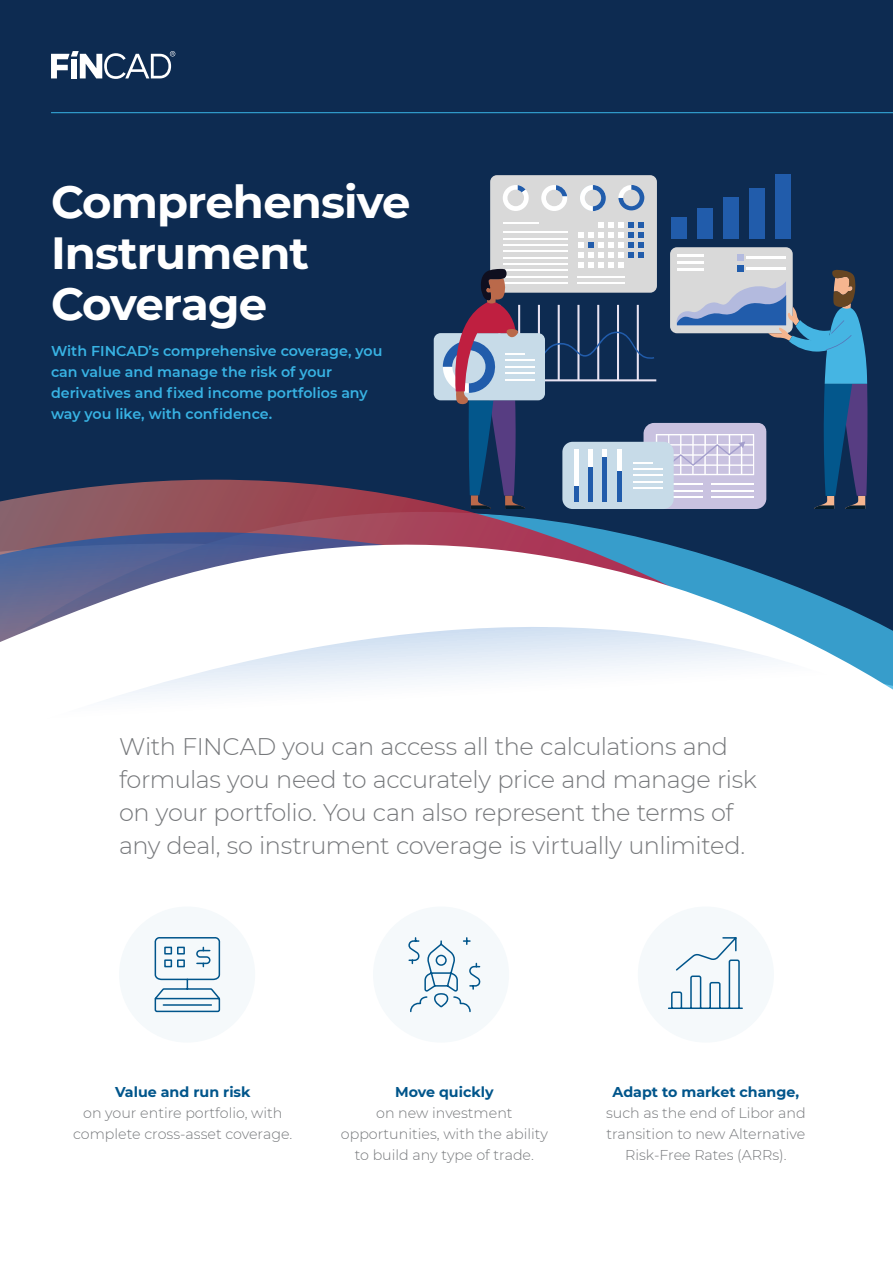
<style>
.page{position:relative;width:893px;height:1263px;background:#fff}
.page>*{position:absolute;margin:0;border:0;box-sizing:border-box;transform-origin:0 0}
.t1{font:700 45px/51px "Montserrat";letter-spacing:-.02em;color:#fff}
.t2{font:300 24px/33px "Montserrat";letter-spacing:-.015em;color:#76787b}
.t3{font:300 14.25px/21px "Montserrat";color:#76787b;text-align:center}
.t4{font:600 14.25px/21px "Montserrat";color:#38b3e4}
.t5{font:700 14.25px "Montserrat";color:#00558b}
</style>
<div class="page">
<div style="left:0;top:0;width:893px;height:407px;background:#0d2b51"></div>
<svg style="left:0;top:407px;width:893px;height:289px"></svg>
<hr style="left:51px;top:112px;width:842px;height:1px;background:#38b3e4">
<svg style="left:51px;top:51px;width:124px;height:28px"></svg>
<div style="left:490px;top:175px;width:167px;height:118px;background:#d9d9d9;border-radius:7px"></div>
<svg style="left:503px;top:185px;width:26px;height:26px"></svg>
<svg style="left:541px;top:185px;width:26px;height:26px"></svg>
<svg style="left:618px;top:185px;width:26px;height:26px"></svg>
<svg style="left:580px;top:185px;width:26px;height:26px"></svg>
<div style="left:776px;top:174px;width:15px;height:65px;background:#215cab"></div>
<div style="left:750px;top:189px;width:15px;height:50px;background:#215cab"></div>
<div style="left:723px;top:197px;width:16px;height:42px;background:#215cab"></div>
<div style="left:697px;top:209px;width:16px;height:30px;background:#215cab"></div>
<div style="left:671px;top:218px;width:15px;height:21px;background:#215cab"></div>
<div style="left:434px;top:333px;width:111px;height:67px;background:#c7dbe8;border-radius:7px"></div>
<svg style="left:443px;top:222px;width:424px;height:287px;background:#5a6e8d"></svg>
<div style="left:119px;top:906px;width:136px;height:136px;background:#f5f9fb;border-radius:50%"></div>
<div style="left:373px;top:906px;width:136px;height:136px;background:#f5f9fb;border-radius:50%"></div>
<div style="left:638px;top:906px;width:136px;height:136px;background:#f5f9fb;border-radius:50%"></div>
<svg style="left:154px;top:937px;width:67px;height:76px"></svg>
<svg style="left:668px;top:937px;width:75px;height:72px"></svg>
<svg style="left:408px;top:937px;width:73px;height:76px"></svg>
<h1 class="t1" style="left:51px;top:174px;width:361px">Comprehensive<br>Instrument<br>Coverage</h1>
<p class="t4" style="left:51px;top:339px;width:333px">With FINCAD’s comprehensive coverage, you can value and manage the risk of your derivatives and fixed income portfolios any way you like, with confidence.</p>
<h2 class="t2" style="left:119px;top:729px;width:639px">With FINCAD you can access all the calculations and formulas you need to accurately price and manage risk on your portfolio. You can also represent the terms of any deal, so instrument coverage is virtually unlimited.</h2>
<p class="t5" style="left:115px;top:1081px;width:137px">Value and run risk</p>
<p class="t3" style="left:73px;top:1101px;width:221px">on your entire portfolio, with complete cross-asset coverage.</p>
<p class="t5" style="left:395px;top:1081px;width:100px">Move quickly</p>
<p class="t3" style="left:341px;top:1102px;width:208px">on new investment opportunities, with the ability to build any type of trade.</p>
<p class="t5" style="left:613px;top:1081px;width:188px">Adapt to market change,</p>
<p class="t3" style="left:606px;top:1102px;width:201px">such as the end of Libor and transition to new Alternative<br>Risk-Free Rates (ARRs).</p>
</div>
